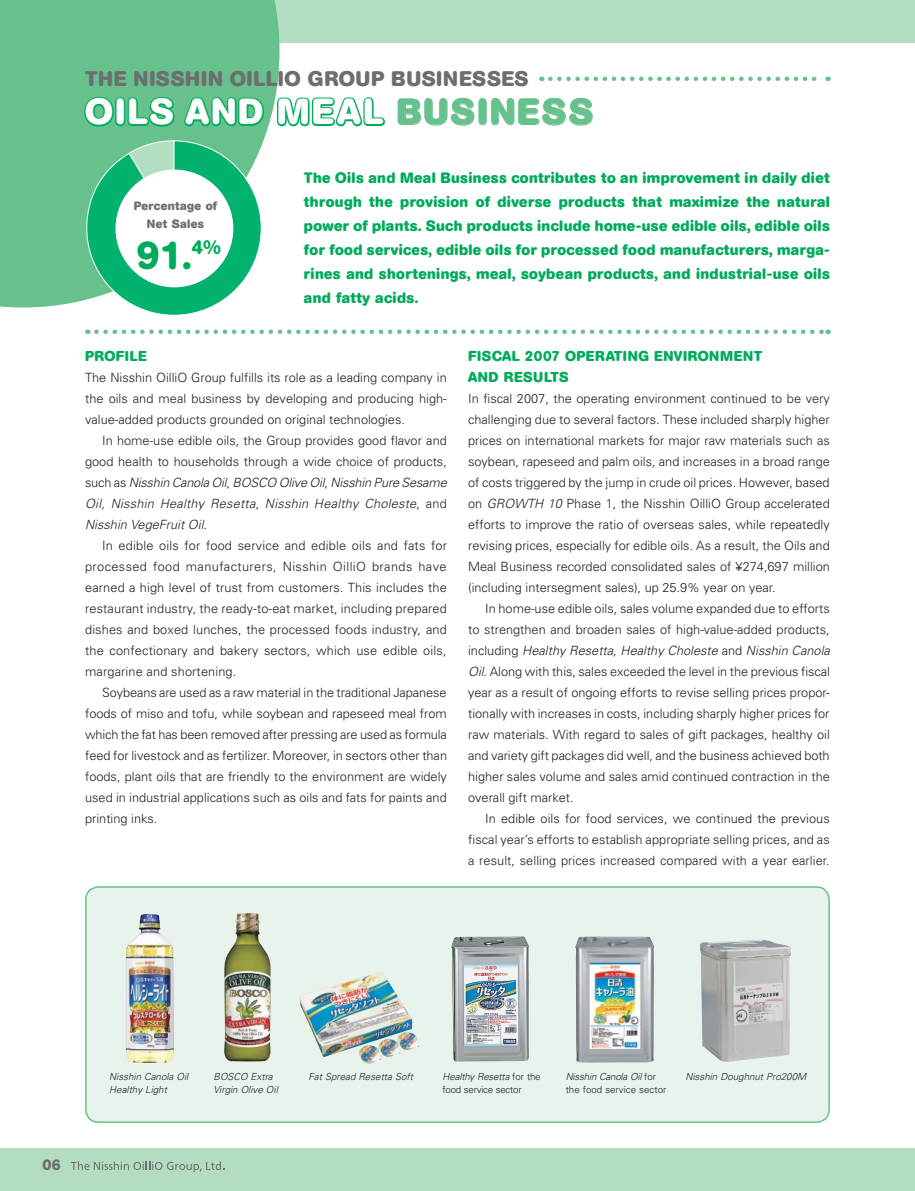
<style>
.page{position:relative;width:915px;height:1191px;background:#fff}
.page>*{position:absolute;margin:0;border:0;box-sizing:border-box;transform-origin:0 0}
.t1{font:700 39px "AG Book Rounded";color:#00ab5b}
.t2{font:700 36px "AG Book Rounded";letter-spacing:.06em;color:#fff}
.t3{font:700 21px "AG Book Rounded";letter-spacing:.02em;color:#6d6e70}
.t4{font:700 15px/24px "AG Book Rounded";letter-spacing:.025em;color:#00ab5b;text-align:justify}
.t5{font:700 15px "AG Book Rounded";color:#6d6e70}
.t6{font:700 14.25px/21px "AG Book Rounded";letter-spacing:.03em;color:#00ab5b}
.t7{font:300 12.75px/21px "Univers";color:#231f20;text-align:justify}
.t8{font:700 12px/18px "AG Book Rounded";letter-spacing:.025em;color:#6d6e70;text-align:center}
.t9{font:italic 300 9.75px/12.8px "Univers";color:#231f20}
.t10{font:300 9.75px/12.8px "Univers";color:#231f20}
.t11{font:300 9.75px/12.8px "Univers";letter-spacing:-.025em;color:#231f20}
.s1{color:#67c18c}
.s2{font-style:italic}
</style>
<div class="page">
<div style="left:0;top:0;width:914px;height:43px;background:#b3ddc0"></div>
<div style="left:0;top:1148px;width:914px;height:42px;background:#b3ddc0"></div>
<div style="left:0;top:0;width:279px;height:307px;background:#67c18c"></div>
<div style="left:86px;top:887px;width:742px;height:235px;background:#e8f4eb;border-radius:13px"></div>
<div style="left:85px;top:886px;width:744px;height:237px;border:2px solid #67c18c;border-radius:13px"></div>
<svg style="left:96px;top:329px;width:732px;height:5px"></svg>
<svg style="left:550px;top:77px;width:278px;height:4px"></svg>
<svg style="left:86px;top:140px;width:176px;height:176px"></svg>
<div style="left:115px;top:170px;width:118px;height:117px;background:#fff;border-radius:50%"></div>
<img style="left:126px;top:914px;width:48px;height:149px">
<img style="left:224px;top:913px;width:46px;height:148px">
<img style="left:575px;top:936px;width:78px;height:126px">
<img style="left:451px;top:936px;width:77px;height:125px">
<img style="left:700px;top:940px;width:91px;height:121px">
<img style="left:299px;top:972px;width:121px;height:92px">
<svg style="left:83px;top:95px;width:182px;height:34px;background:#40b879"></svg>
<svg style="left:275px;top:75px;width:110px;height:59px"></svg>
<svg style="left:397px;top:98px;width:196px;height:28px"></svg>
<svg style="left:71px;top:1161px;width:153px;height:11px"></svg>
<h3 class="t3" style="left:85px;top:71px;width:445px">THE NISSHIN OILLIO GROUP BUSINESSES</h3>
<h2 class="t2" style="left:85px;top:99px;width:509px">OILS AND MEAL <span class="s1">BUSINESS</span></h2>
<p class="t8" style="left:134px;top:198px;width:85px">Percentage of<br>Net Sales</p>
<h1 class="t1" style="left:136px;top:241px;width:86px">91.<sup>4%</sup></h1>
<p class="t4" style="left:304px;top:167px;width:527px">The Oils and Meal Business contributes to an improvement in daily diet through the provision of diverse products that maximize the natural power of plants. Such products include home-use edible oils, edible oils for food services, edible oils for processed food manufacturers, marga&shy;rines and shortenings, meal, soybean products, and industrial-use oils and fatty acids.</p>
<p class="t6" style="left:85px;top:347px;width:63px">PROFILE</p>
<p class="t7" style="left:85px;top:368px;width:363px">The Nisshin OilliO Group fulfills its role as a leading company in the oils and meal business by developing and producing high&shy;value-added products grounded on original technologies.</p>
<p class="t7" style="left:85px;top:431px;width:363px;text-indent:17px">In home-use edible oils, the Group provides good flavor and good health to households through a wide choice of products, such as <span class="s2">Nisshin Canola Oil</span>, <span class="s2">BOSCO Olive Oil</span>, <span class="s2">Nisshin Pure Sesame Oil</span>, <span class="s2">Nisshin Healthy Resetta</span>, <span class="s2">Nisshin Healthy Choleste</span>, and <span class="s2">Nisshin VegeFruit Oil</span>.</p>
<p class="t7" style="left:85px;top:536px;width:363px;text-indent:17px">In edible oils for food service and edible oils and fats for processed food manufacturers, Nisshin OilliO brands have earned a high level of trust from customers. This includes the restaurant industry, the ready-to-eat market, including prepared dishes and boxed lunches, the processed foods industry, and the confectionary and bakery sectors, which use edible oils, margarine and shortening.</p>
<p class="t7" style="left:85px;top:683px;width:363px;text-indent:17px">Soybeans are used as a raw material in the traditional Japanese foods of miso and tofu, while soybean and rapeseed meal from which the fat has been removed after pressing are used as formula feed for livestock and as fertilizer. Moreover, in sectors other than foods, plant oils that are friendly to the environment are widely used in industrial applications such as oils and fats for paints and printing inks.</p>
<p class="t6" style="left:468px;top:347px;width:295px">FISCAL 2007 OPERATING ENVIRONMENT<br>AND RESULTS</p>
<p class="t7" style="left:468px;top:389px;width:363px">In fiscal 2007, the operating environment continued to be very challenging due to several factors. These included sharply higher prices on international markets for major raw materials such as soybean, rapeseed and palm oils, and increases in a broad range of costs triggered by the jump in crude oil prices. However, based on <span class="s2">GROWTH 10</span> Phase 1, the Nisshin OilliO Group accelerated efforts to improve the ratio of overseas sales, while repeatedly revising prices, especially for edible oils. As a result, the Oils and Meal Business recorded consolidated sales of ¥274,697 million (including intersegment sales), up 25.9% year on year.</p>
<p class="t7" style="left:468px;top:599px;width:363px;text-indent:17px">In home-use edible oils, sales volume expanded due to efforts to strengthen and broaden sales of high-value-added products, including <span class="s2">Healthy Resetta</span>, <span class="s2">Healthy Choleste</span> and <span class="s2">Nisshin Canola Oil</span>. Along with this, sales exceeded the level in the previous fiscal year as a result of ongoing efforts to revise selling prices propor&shy;tionally with increases in costs, including sharply higher prices for raw materials. With regard to sales of gift packages, healthy oil and variety gift packages did well, and the business achieved both higher sales volume and sales amid continued contraction in the overall gift market.</p>
<p class="t7" style="left:468px;top:809px;width:363px;text-indent:17px">In edible oils for food services, we continued the previous fiscal year’s efforts to establish appropriate selling prices, and as a result, selling prices increased compared with a year earlier.</p>
<p class="t5" style="left:43px;top:1159px;width:20px">06</p>
<p class="t9" style="left:109px;top:1071px;width:81px">Nisshin Canola Oil</p>
<p class="t9" style="left:308px;top:1071px;width:106px">Fat Spread Resetta Soft</p>
<p class="t9" style="left:109px;top:1084px;width:59px">Healthy Light</p>
<p class="t9" style="left:213px;top:1071px;width:66px">BOSCO Extra<br>Virgin Olive Oil</p>
<p class="t11" style="left:442px;top:1071px;width:99px"><span class="s2">Healthy Resetta</span> for the food service sector</p>
<p class="t10" style="left:565px;top:1071px;width:102px"><span class="s2">Nisshin Canola Oil</span> for the food service sector</p>
<p class="t9" style="left:685px;top:1071px;width:122px">Nisshin Doughnut Pro200M</p>
</div>
